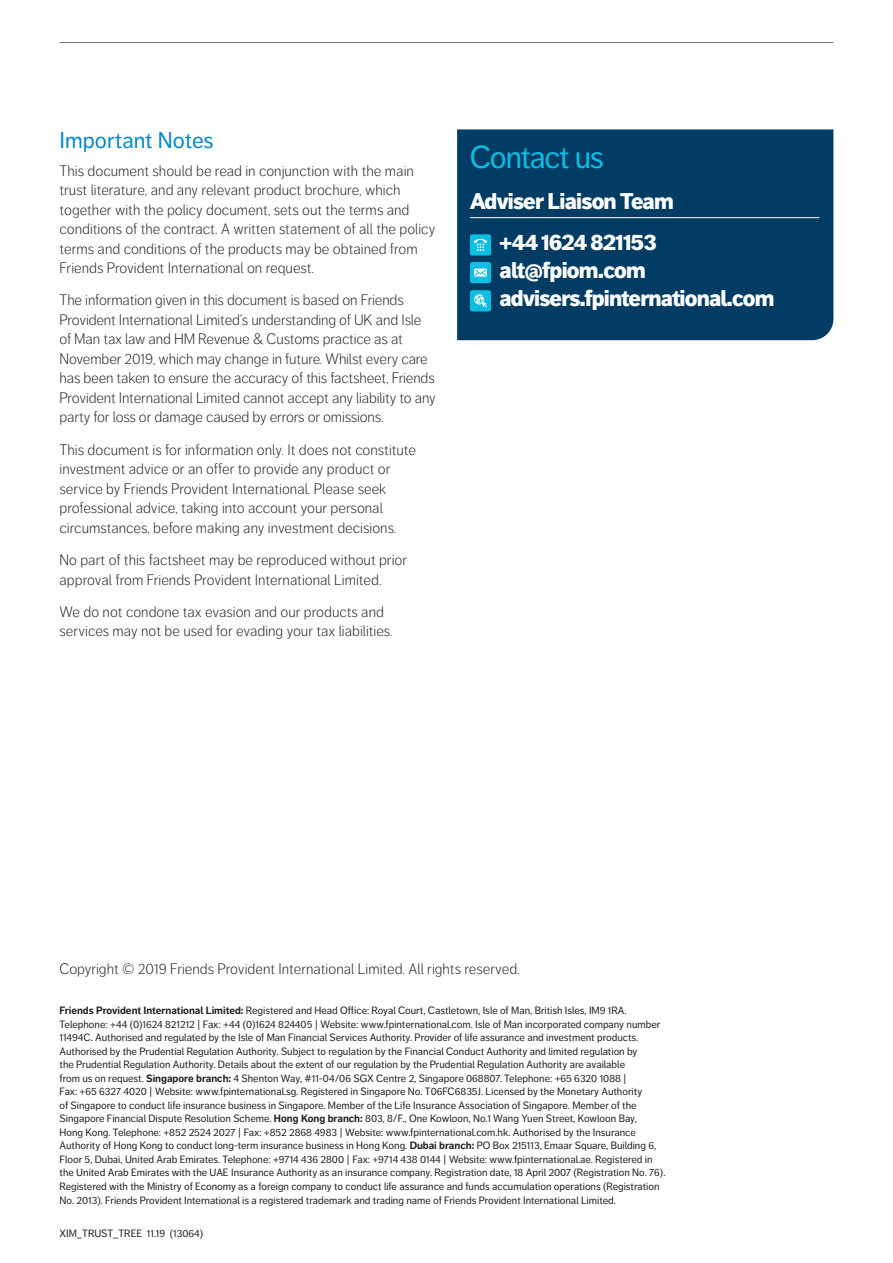
<style>
.page{position:relative;width:893px;height:1263px;background:#fff}
.page>*{position:absolute;margin:0;border:0;box-sizing:border-box;transform-origin:0 0}
.t1{font:31.5px "Friends Life Dagny";letter-spacing:-.035em;color:#0dbde3}
.t2{font:900 22.5px/41px "Friends Life Dagny";letter-spacing:-.035em;color:#fff;text-align:center}
.t3{font:22.5px "Friends Life Dagny";color:#0088ce}
.t4{font:300 15px/19.5px "Friends Life Dagny";letter-spacing:-.005em;color:#231f20}
.t5{font:10.5px/13.5px "Friends Life Dagny";color:#231f20}
.s1{font-weight:700}
</style>
<div class="page">
<hr style="left:60px;top:42px;width:773px;height:1px;background:#76787b">
<div style="left:457px;top:129px;width:376px;height:211px;background:#003c64"></div>
<hr style="left:470px;top:217px;width:349px;height:1px;background:#fff">
<div style="left:470px;top:234px;width:21px;height:22px;background:#0dbde3;border-radius:2px"></div>
<svg style="left:474px;top:239px;width:13px;height:12px"></svg>
<div style="left:470px;top:262px;width:21px;height:21px;background:#0dbde3;border-radius:2px"></div>
<svg style="left:474px;top:269px;width:13px;height:8px"></svg>
<div style="left:470px;top:290px;width:21px;height:21px;background:#0dbde3;border-radius:2px"></div>
<svg style="left:474px;top:294px;width:13px;height:13px"></svg>
<h2 class="t3" style="left:60px;top:127px;width:155px">Important Notes</h2>
<p class="t4" style="left:60px;top:161px;width:377px">This document should be read in conjunction with the main trust literature, and any relevant product brochure, which together with the policy document, sets out the terms and conditions of the contract. A written statement of all the policy terms and conditions of the products may be obtained from Friends Provident International on request.</p>
<p class="t4" style="left:60px;top:291px;width:378px">The information given in this document is based on Friends Provident International Limited’s understanding of UK and Isle of Man tax law and HM Revenue &amp; Customs practice as at November 2019, which may change in future. Whilst every care has been taken to ensure the accuracy of this factsheet, Friends Provident International Limited cannot accept any liability to any party for loss or damage caused by errors or omissions.</p>
<p class="t4" style="left:60px;top:440px;width:358px">This document is for information only. It does not constitute investment advice or an offer to provide any product or service by Friends Provident International. Please seek professional advice, taking into account your personal circumstances, before making any investment decisions.</p>
<h3 class="t4" style="left:60px;top:550px;width:349px">No part of this factsheet may be reproduced without prior approval from Friends Provident International Limited.</h3>
<h3 class="t4" style="left:60px;top:602px;width:335px">We do not condone tax evasion and our products and services may not be used for evading your tax liabilities.</h3>
<h1 class="t1" style="left:470px;top:139px;width:136px">Contact us</h1>
<h2 class="t2" style="left:470px;top:181px;width:205px">Adviser Liaison Team +44 1624 821153</h2>
<h2 class="t2" style="left:500px;top:256px;width:276px;line-height:28.2px;text-align:left">alt@fpiom.com advisers.fpinternational.com</h2>
<h3 class="t4" style="left:60px;top:959px;width:462px">Copyright © 2019 Friends Provident International Limited. All rights reserved.</h3>
<p class="t5" style="left:60px;top:1004px;width:607px"><span class="s1">Friends Provident International Limited:</span> Registered and Head Office: Royal Court, Castletown, Isle of Man, British Isles, IM9 1RA.<br>Telephone: +44 (0)1624 821212 | Fax: +44 (0)1624 824405 | Website: www.fpinternational.com. Isle of Man incorporated company number 11494C. Authorised and regulated by the Isle of Man Financial Services Authority. Provider of life assurance and investment products.<br>Authorised by the Prudential Regulation Authority. Subject to regulation by the Financial Conduct Authority and limited regulation by<br>the Prudential Regulation Authority. Details about the extent of our regulation by the Prudential Regulation Authority are available<br>from us on request. <span class="s1">Singapore branch:</span> 4 Shenton Way, #11-04/06 SGX Centre 2, Singapore 068807. Telephone: +65 6320 1088 |<br>Fax: +65 6327 4020 | Website: www.fpinternational.sg. Registered in Singapore No. T06FC6835J. Licensed by the Monetary Authority<br>of Singapore to conduct life insurance business in Singapore. Member of the Life Insurance Association of Singapore. Member of the Singapore Financial Dispute Resolution Scheme. <span class="s1">Hong Kong branch:</span> 803, 8/F., One Kowloon, No.1 Wang Yuen Street, Kowloon Bay,<br>Hong Kong. Telephone: +852 2524 2027 | Fax: +852 2868 4983 | Website: www.fpinternational.com.hk. Authorised by the Insurance Authority of Hong Kong to conduct long-term insurance business in Hong Kong. <span class="s1">Dubai branch:</span> PO Box 215113, Emaar Square, Building 6, Floor 5, Dubai, United Arab Emirates. Telephone: +9714 436 2800 | Fax: +9714 438 0144 | Website: www.fpinternational.ae. Registered in the United Arab Emirates with the UAE Insurance Authority as an insurance company. Registration date, 18 April 2007 (Registration No. 76).<br>Registered with the Ministry of Economy as a foreign company to conduct life assurance and funds accumulation operations (Registration No. 2013). Friends Provident International is a registered trademark and trading name of Friends Provident International Limited.</p>
<p class="t5" style="left:60px;top:1227px;width:145px">XIM_TRUST_TREE 11.19 (13064)</p>
</div>
